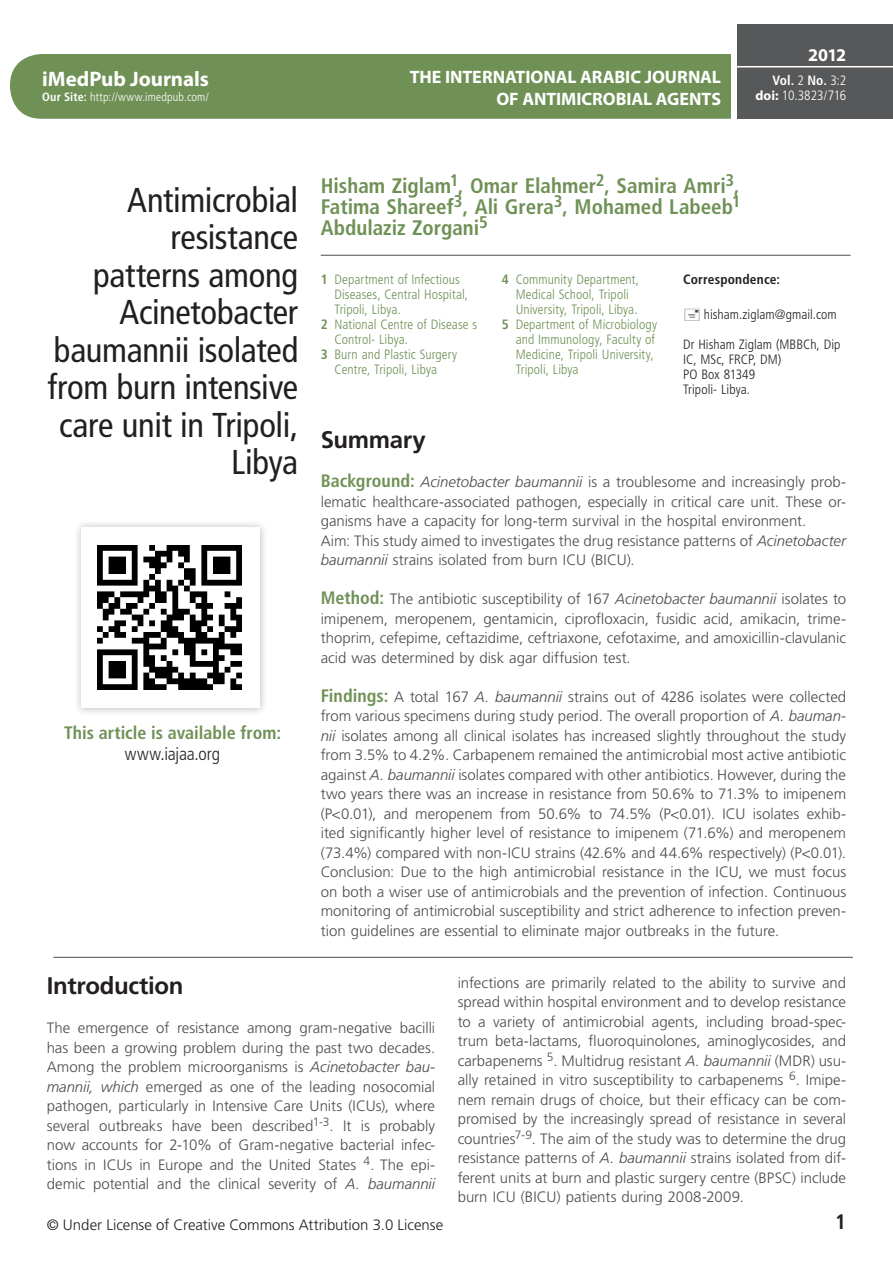
<style>
.page{position:relative;width:893px;height:1263px;background:#fff}
.page>*{position:absolute;margin:0;border:0;box-sizing:border-box;transform-origin:0 0}
._01_TIT{font:condensed 34.5px/37.5px "Frutiger LT Std";letter-spacing:-.01em;color:#231f20;text-align:right}
._02-Subtit{font:700 24px "Frutiger LT Std";letter-spacing:-.015em;color:#231f20}
._04-Autores-nombres{font:700 condensed 21px/21px "Frutiger LT Std";color:#6f9155;text-align:justify}
.t1{font:700 21px "Myriad Pro";letter-spacing:-.005em;color:#fff}
._01-txt_80{font:700 condensed 21px "Frutiger LT Std";color:#231f20}
.t2{font:700 18px/21.6px "Myriad Pro";letter-spacing:-.005em;color:#fff;text-align:right}
.t3{font:700 condensed 18px "Frutiger LT Std";color:#6f9155}
.t4{font:300 condensed 18px "Frutiger LT Std";letter-spacing:-.01em;color:#231f20}
._01-txt_80-2{font:300 15px/19.5px "Frutiger LT Std";color:#4b4c4d;text-align:justify}
.t5{font:300 15px "Frutiger LT Std";color:#231f20}
._04a-Autores{font:300 condensed 13.5px/15px "Frutiger LT Std";letter-spacing:.005em;color:#6f9155}
._04a-Autores-2{font:300 condensed 13.5px/15px "Frutiger LT Std";letter-spacing:.005em;color:#231f20}
.t6{font:300 condensed 13.5px "Frutiger LT Std";letter-spacing:-.015em;color:#fff}
._04a-Autores-3{font:700 condensed 13.5px "Frutiger LT Std";letter-spacing:.015em;color:#231f20}
.t7{font:700 condensed 13.5px "Frutiger LT Std";color:#fff}
.t8{font:300 condensed 12px "Frutiger LT Std";letter-spacing:.015em;color:#fff}
.s1{font-weight:700}
.s2{font-weight:300}
.s3{font-family:"Myriad Pro";font-weight:700;font-stretch:normal}
.s4{font-weight:700;font-stretch:condensed;font-size:18px;color:#6f9155}
.s5{font-style:italic}
</style>
<div class="page">
<div style="left:10px;top:54px;width:775px;height:65px;background:#6f9155;border-radius:32px"></div>
<div style="left:736px;top:24px;width:157px;height:95px;background:#57585a"></div>
<div style="left:732px;top:0;width:5px;height:126px;background:#fff"></div>
<hr style="left:736px;top:66px;width:157px;height:1px;background:#fff">
<hr style="left:321px;top:255px;width:529px;height:1px;background:#4b4c4d">
<div style="left:73px;top:520px;width:195px;height:196px;background:#231f20;opacity:.3"></div>
<div style="left:81px;top:528px;width:179px;height:180px;background:#fff"></div>
<img style="left:98px;top:546px;width:144px;height:144px">
<hr style="left:53px;top:957px;width:800px;height:1px;background:#4b4c4d">
<p class="t1" style="left:42px;top:65px;width:168px">iMedPub Journals</p>
<p class="t8" style="left:42px;top:90px;width:168px"><span class="s1">Our Site:</span> http://www.imedpub.com/</p>
<p class="t2" style="left:410px;top:66px;width:313px">THE INTERNATIONAL ARABIC JOURNAL<br>OF ANTIMICROBIAL AGENTS</p>
<p class="t2" style="left:808px;top:43px;width:39px">2012</p>
<p class="t7" style="left:772px;top:72px;width:75px">Vol. <span class="s2">2</span> No. <span class="s2">3:2</span></p>
<p class="t6" style="left:755px;top:87px;width:92px"><span class="s3">doi:</span> 10.3823/716</p>
<p class="_01_TIT" style="left:48px;top:181px;width:252px">Antimicrobial resistance<br>patterns among<br>Acinetobacter baumannii isolated from burn intensive care unit in Tripoli,<br>Libya</p>
<p class="t3" style="left:64px;top:722px;width:218px">This article is available from:</p>
<p class="t4" style="left:125px;top:744px;width:97px">www.iajaa.org</p>
<p class="_04-Autores-nombres" style="left:321px;top:175px;width:421px">Hisham Ziglam<sup>1</sup>, Omar Elahmer<sup>2</sup>, Samira Amri<sup>3</sup>, Fatima Shareef<sup>3</sup>, Ali Grera<sup>3</sup>, Mohamed Labeeb<sup>1<br></sup>Abdulaziz Zorgani<sup>5</sup></p>
<p class="_04a-Autores" style="left:334px;top:272px;width:135px;text-indent:-14px"><span class="s1">1</span> Department of Infectious<br>Diseases, Central Hospital,<br>Tripoli, Libya.</p>
<p class="_04a-Autores" style="left:334px;top:317px;width:144px;text-indent:-14px"><span class="s1">2</span> National Centre of Disease s<br>Control- Libya.</p>
<p class="_04a-Autores" style="left:321px;top:347px;width:138px;text-align:center"><span class="s1">3</span> Burn and Plastic Surgery<br>Centre, Tripoli, Libya</p>
<p class="_04a-Autores" style="left:516px;top:272px;width:125px;text-indent:-14px"><span class="s1">4</span> Community Department,<br>Medical School, Tripoli<br>University, Tripoli, Libya.</p>
<p class="_04a-Autores" style="left:516px;top:317px;width:143px;text-indent:-14px"><span class="s1">5</span> Department of Microbiology and Immunology, Faculty of<br>Medicine, Tripoli University,<br>Tripoli, Libya</p>
<p class="_04a-Autores-3" style="left:683px;top:272px;width:99px">Correspondence:</p>
<p class="_04a-Autores-2" style="left:704px;top:307px;width:134px">hisham.ziglam@gmail.com</p>
<p class="_04a-Autores-2" style="left:683px;top:337px;width:159px">Dr Hisham Ziglam (MBBCh, Dip<br>IC, MSc, FRCP, DM)</p>
<p class="_04a-Autores-2" style="left:683px;top:367px;width:74px">PO Box 81349</p>
<p class="_04a-Autores-2" style="left:683px;top:382px;width:69px">Tripoli- Libya.</p>
<p class="_02-Subtit" style="left:321px;top:426px;width:107px">Summary</p>
<p class="_01-txt_80-2" style="left:321px;top:473px;width:527px"><span class="s4">Background:</span> <span class="s5">Acinetobacter baumannii</span> is a troublesome and increasingly prob&shy;lematic healthcare-associated pathogen, especially in critical care unit. These or&shy;ganisms have a capacity for long-term survival in the hospital environment.</p>
<p class="_01-txt_80-2" style="left:321px;top:531px;width:527px">Aim: This study aimed to investigates the drug resistance patterns of <span class="s5">Acinetobacter baumannii</span> strains isolated from burn ICU (BICU).</p>
<p class="_01-txt_80-2" style="left:321px;top:590px;width:527px"><span class="s4">Method:</span> The antibiotic susceptibility of 167 <span class="s5">Acinetobacter baumannii</span> isolates to imipenem, meropenem, gentamicin, ciprofloxacin, fusidic acid, amikacin, trime&shy;thoprim, cefepime, ceftazidime, ceftriaxone, cefotaxime, and amoxicillin-clavulanic acid was determined by disk agar diffusion test.</p>
<p class="_01-txt_80-2" style="left:321px;top:687px;width:527px"><span class="s4">Findings:</span> A total 167 <span class="s5">A. baumannii</span> strains out of 4286 isolates were collected from various specimens during study period. The overall proportion of <span class="s5">A. bauman&shy;nii</span> isolates among all clinical isolates has increased slightly throughout the study from 3.5% to 4.2%. Carbapenem remained the antimicrobial most active antibiotic against <span class="s5">A. baumannii</span> isolates compared with other antibiotics. However, during the two years there was an increase in resistance from 50.6% to 71.3% to imipenem (P&lt;0.01), and meropenem from 50.6% to 74.5% (P&lt;0.01). ICU isolates exhib&shy;ited significantly higher level of resistance to imipenem (71.6%) and meropenem (73.4%) compared with non-ICU strains (42.6% and 44.6% respectively) (P&lt;0.01).</p>
<p class="_01-txt_80-2" style="left:321px;top:863px;width:527px">Conclusion: Due to the high antimicrobial resistance in the ICU, we must focus on both a wiser use of antimicrobials and the prevention of infection. Continuous monitoring of antimicrobial susceptibility and strict adherence to infection preven&shy;tion guidelines are essential to eliminate major outbreaks in the future.</p>
<p class="_02-Subtit" style="left:47px;top:972px;width:138px">Introduction</p>
<p class="_01-txt_80-2" style="left:47px;top:1019px;width:390px">The emergence of resistance among gram-negative bacilli has been a growing problem during the past two decades.<br>Among the problem microorganisms is <span class="s5">Acinetobacter bau&shy;mannii, which</span> emerged as one of the leading nosocomial pathogen, particularly in Intensive Care Units (ICUs), where several outbreaks have been described<sup>1-3</sup>. It is probably now accounts for 2-10% of Gram-negative bacterial infec&shy;tions in ICUs in Europe and the United States <sup>4</sup>. The epi&shy;demic potential and the clinical severity of <span class="s5">A. baumannii</span></p>
<p class="_01-txt_80-2" style="left:458px;top:973px;width:390px">infections are primarily related to the ability to survive and spread within hospital environment and to develop resistance to a variety of antimicrobial agents, including broad-spec&shy;trum beta-lactams, fluoroquinolones, aminoglycosides, and carbapenems <sup>5</sup>. Multidrug resistant <span class="s5">A. baumannii</span> (MDR) usu&shy;ally retained in vitro susceptibility to carbapenems <sup>6</sup>. Imipe&shy;nem remain drugs of choice, but their efficacy can be com&shy;promised by the increasingly spread of resistance in several countries<sup>7-9</sup>. The aim of the study was to determine the drug resistance patterns of <span class="s5">A. baumannii</span> strains isolated from dif&shy;ferent units at burn and plastic surgery centre (BPSC) include burn ICU (BICU) patients during 2008-2009.</p>
<p class="t5" style="left:47px;top:1216px;width:398px">© Under License of Creative Commons Attribution 3.0 License</p>
<p class="_01-txt_80" style="left:835px;top:1209px;width:12px">1</p>
</div>
